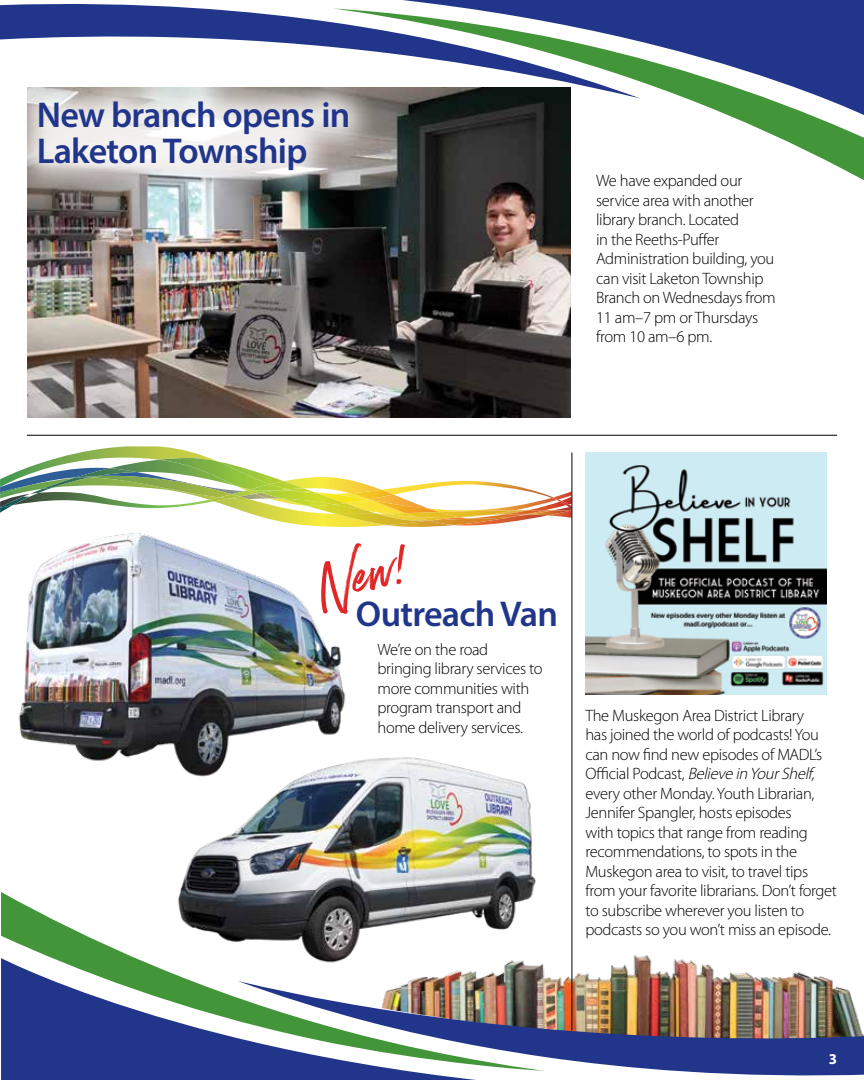
<style>
.page{position:relative;width:864px;height:1080px;background:#fff}
.page>*{position:absolute;margin:0;border:0;box-sizing:border-box;transform-origin:0 0}
.t1{font:69.9px "Stay Dreaming Alt";color:#e12726}
.t2{font:600 36px/36px "Myriad Pro";letter-spacing:-.02em;color:#21368b}
.t3{font:300 16.5px/19.5px "Myriad Pro";letter-spacing:-.02em;color:#000}
.t4{font:700 15px "Myriad Pro";color:#fff}
.s1{font-style:italic}
</style>
<div class="page">
<img style="left:571px;top:952px;width:262px;height:29px">
<hr style="left:27px;top:435px;width:810px;height:1px;background:#000">
<img style="left:0;top:446px;width:572px;height:81px">
<hr style="left:572px;top:453px;width:1px;height:577px;background:#000">
<img style="left:678px;top:981px;width:186px;height:95px">
<img style="left:1px;top:958px;width:677px;height:122px">
<svg style="left:1px;top:892px;width:544px;height:179px"></svg>
<div style="left:641px;top:0;width:223px;height:9px;background:#21368b"></div>
<svg style="left:570px;top:9px;width:294px;height:179px"></svg>
<svg style="left:0;top:0;width:641px;height:99px"></svg>
<img style="left:27px;top:87px;width:543px;height:331px">
<img style="left:168px;top:757px;width:381px;height:215px">
<img style="left:9px;top:515px;width:345px;height:266px">
<div style="left:8px;top:72px;width:370px;height:129px;background:#fff;opacity:.85"></div>
<img style="left:585px;top:453px;width:242px;height:241px">
<h2 class="t2" style="left:37px;top:96px;width:315px">New branch opens in<br>Laketon Township</h2>
<p class="t3" style="left:596px;top:171px;width:181px">We have expanded our service area with another library branch. Located<br>in the Reeths-Puffer<br>Administration building, you can visit Laketon Township<br>Branch on Wednesdays from<br>11 am–7 pm or Thursdays from 10 am–6 pm.</p>
<h1 class="t1" style="left:309px;top:545px;width:91px;rotate:-14deg">New!</h1>
<h2 class="t2" style="left:356px;top:595px;width:204px">Outreach Van</h2>
<p class="t3" style="left:377px;top:640px;width:167px">We’re on the road bringing library services to more communities with program transport and home delivery services.</p>
<p class="t3" style="left:585px;top:706px;width:253px">The Muskegon Area District Library<br>has joined the world of podcasts! You can now find new episodes of MADL’s O ffi c i a l P o d c a s t , <span class="s1">Believein YourShelf, </span>every other Monday. Youth Librarian, Jennifer Spangler, hosts episodes<br>with topics that range from reading recommendations, to spots in the Muskegon area to visit, to travel tips from your favorite librarians. Don’t forget to subscribe wherever you listen to podcasts so you won’t miss an episode.</p>
<p class="t4" style="left:829px;top:1049px;width:10px">3</p>
</div>
